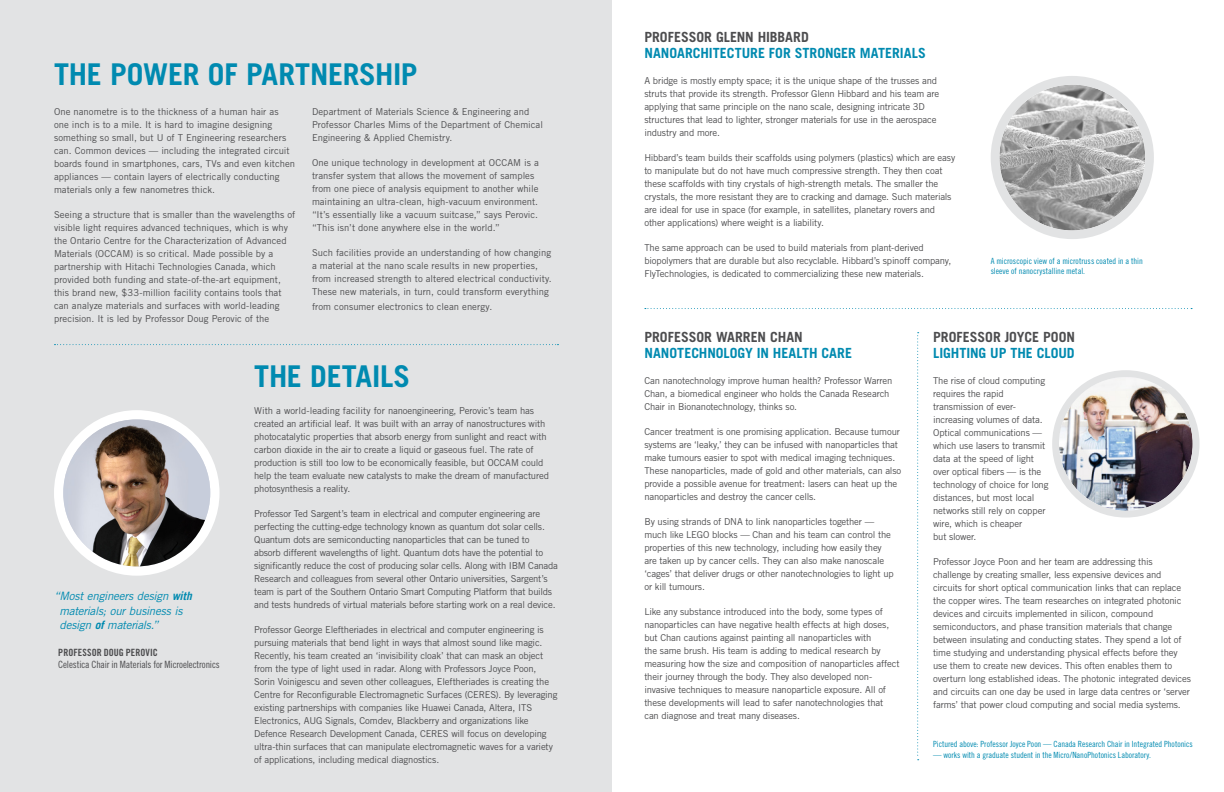
<style>
.page{position:relative;width:1224px;height:792px;background:#fff}
.page>*{position:absolute;margin:0;border:0;box-sizing:border-box;transform-origin:0 0}
.inside-header1_blue{font:700 30px "Trade Gothic LT Std";letter-spacing:-.01em;color:#008ab0}
.inside-header_blue{font:700 14px/16px "Trade Gothic LT Std";color:#008ab0}
.inside-header_blue-2{font:700 14px/16px "Trade Gothic LT Std";letter-spacing:-.005em;color:#4d4d4f}
.quote{font:italic 11.5px/14.5px "Trade Gothic LT Std";letter-spacing:-.02em;color:#008ab0}
.quote-name{font:10px/12px "Trade Gothic LT Std Cn 18";letter-spacing:-.015em;color:#4d4d4f}
.Text{font:9.5px/13px "Trade Gothic LT Std";letter-spacing:-.015em;color:#4d4d4f}
.Text-2{font:9.5px/13px "Trade Gothic LT Std";letter-spacing:.005em;color:#4d4d4f}
.t1{font:8.5px/10.5px "Trade Gothic LT Std Cn 18";color:#008ab0}
.s1{font-weight:700}
.s2{font-family:"Trade Gothic LT Std Bd Cn 20"}
.s3{color:#4d4d4f}
.s4{color:#008ab0}
</style>
<div class="page">
<div style="left:0;top:0;width:612px;height:792px;background:#e2e3e4"></div>
<div style="left:54px;top:410px;width:166px;height:166px;background:#fff;border-radius:50%"></div>
<img style="left:63px;top:419px;width:147px;height:147px;border-radius:73px">
<svg style="left:645px;top:308px;width:547px;height:1px"></svg>
<svg style="left:54px;top:344px;width:505px;height:1px"></svg>
<svg style="left:917px;top:332px;width:2px;height:428px"></svg>
<img style="left:999px;top:85px;width:146px;height:145px;border-radius:73px">
<div style="left:991px;top:76px;width:163px;height:163px;border:9px solid #e2e3e4;border-radius:50%"></div>
<img style="left:1059px;top:377px;width:134px;height:134px;border-radius:67px">
<div style="left:1052px;top:370px;width:148px;height:148px;border:7px solid #e2e3e4;border-radius:50%"></div>
<h1 class="inside-header1_blue" style="left:54px;top:56px;width:365px">THE POWER OF PARTNERSHIP</h1>
<p class="Text" style="left:54px;top:106px;width:243px">One nanometre is to the thickness of a human hair as one inch is to a mile. It is hard to imagine designing something so small, but U of T Engineering researchers can. Common devices — including the integrated circuit boards found in smartphones, cars, TVs and even kitchen appliances — contain layers of electrically conducting materials only a few nanometres thick.</p>
<p class="Text" style="left:54px;top:209px;width:243px">Seeing a structure that is smaller than the wavelengths of visible light requires advanced techniques, which is why the Ontario Centre for the Characterization of Advanced Materials (OCCAM) is so critical. Made possible by a partnership with Hitachi Technologies Canada, which provided both funding and state-of-the-art equipment, this brand new, $33-million facility contains tools that can analyze materials and surfaces with world-leading precision. It is led by Professor Doug Perovic of the</p>
<p class="Text" style="left:312px;top:106px;width:232px">Department of Materials Science &amp; Engineering and<br>Professor Charles Mims of the Department of Chemical<br>Engineering &amp; Applied Chemistry.</p>
<p class="Text" style="left:312px;top:157px;width:228px">One unique technology in development at OCCAM is a transfer system that allows the movement of samples from one piece of analysis equipment to another while maintaining an ultra-clean, high-vacuum environment. “It’s essentially like a vacuum suitcase,” says Perovic. “This isn’t done anywhere else in the world.”</p>
<p class="Text-2" style="left:312px;top:247px;width:241px">Such facilities provide an understanding of how changing a material at the nano scale results in new properties, from increased strength to altered electrical conductivity.<br>These new materials, in turn, could transform everything</p>
<p class="Text-2" style="left:312px;top:300px;width:182px">from consumer electronics to clean energy.</p>
<h3 class="quote" style="left:60px;top:589px;width:134px;text-indent:-6px">“Most engineers design <span class="s1">with </span>materials; our business is design <span class="s1">of</span> materials.”</h3>
<h3 class="quote-name" style="left:58px;top:646px;width:163px"><span class="s2">PROFESSOR DOUG PEROVIC<br></span>Celestica Chair in Materials for Microelectronics</h3>
<h1 class="inside-header1_blue" style="left:254px;top:358px;width:158px">THE DETAILS</h1>
<p class="Text" style="left:254px;top:404px;width:296px">With a world-leading facility for nanoengineering, Perovic’s team has created an artificial leaf. It was built with an array of nanostructures with photocatalytic properties that absorb energy from sunlight and react with carbon dioxide in the air to create a liquid or gaseous fuel. The rate of production is still too low to be economically feasible, but OCCAM could help the team evaluate new catalysts to make the dream of manufactured photosynthesis a reality.</p>
<p class="Text" style="left:254px;top:507px;width:305px">Professor Ted Sargent’s team in electrical and computer engineering are perfecting the cutting-edge technology known as quantum dot solar cells.<br>Quantum dots are semiconducting nanoparticles that can be tuned to absorb different wavelengths of light. Quantum dots have the potential to significantly reduce the cost of producing solar cells. Along with IBM Canada Research and colleagues from several other Ontario universities, Sargent’s team is part of the Southern Ontario Smart Computing Platform that builds and tests hundreds of virtual materials before starting work on a real device.</p>
<p class="Text" style="left:254px;top:623px;width:305px">Professor George Eleftheriades in electrical and computer engineering is pursuing materials that bend light in ways that almost sound like magic.<br>Recently, his team created an ‘invisibility cloak’ that can mask an object from the type of light used in radar. Along with Professors Joyce Poon, Sorin Voinigescu and seven other colleagues, Eleftheriades is creating the Centre for Reconfigurable Electromagnetic Surfaces (CERES). By leveraging existing partnerships with companies like Huawei Canada, Altera, ITS Electronics, AUG Signals, Comdev, Blackberry and organizations like Defence Research Development Canada, CERES will focus on developing ultra-thin surfaces that can manipulate electromagnetic waves for a variety of applications, including medical diagnostics.</p>
<p class="inside-header_blue" style="left:644px;top:29px;width:283px"><span class="s3">PROFESSOR GLENN HIBBARD<br></span>NANOARCHITECTURE FOR STRONGER MATERIALS</p>
<p class="Text" style="left:644px;top:74px;width:296px">A bridge is mostly empty space; it is the unique shape of the trusses and struts that provide its strength. Professor Glenn Hibbard and his team are applying that same principle on the nano scale, designing intricate 3D structures that lead to lighter, stronger materials for use in the aerospace industry and more.</p>
<p class="Text" style="left:644px;top:151px;width:312px">Hibbard’s team builds their scaffolds using polymers (plastics) which are easy to manipulate but do not have much compressive strength. They then coat these scaffolds with tiny crystals of high-strength metals. The smaller the crystals, the more resistant they are to cracking and damage. Such materials are ideal for use in space (for example, in satellites, planetary rovers and other applications) where weight is a liability.</p>
<p class="Text" style="left:644px;top:241px;width:308px">The same approach can be used to build materials from plant-derived biopolymers that are durable but also recyclable. Hibbard’s spinoff company,<br>FlyTechnologies, is dedicated to commercializing these new materials.</p>
<p class="t1" style="left:991px;top:255px;width:154px">A microscopic view of a microtruss coated in a thin sleeve of nanocrystalline metal.</p>
<p class="inside-header_blue" style="left:644px;top:329px;width:209px"><span class="s3">PROFESSOR WARREN CHAN<br></span>NANOTECHNOLOGY IN HEALTH CARE</p>
<p class="Text" style="left:644px;top:374px;width:250px">Can nanotechnology improve human health? Professor Warren<br>Chan, a biomedical engineer who holds the Canada Research<br>Chair in Bionanotechnology, thinks so.</p>
<p class="Text" style="left:644px;top:425px;width:258px">Cancer treatment is one promising application. Because tumour systems are ‘leaky,’ they can be infused with nanoparticles that make tumours easier to spot with medical imaging techniques.<br>These nanoparticles, made of gold and other materials, can also provide a possible avenue for treatment: lasers can heat up the nanoparticles and destroy the cancer cells.</p>
<p class="Text" style="left:644px;top:515px;width:251px">By using strands of DNA to link nanoparticles together — much like LEGO blocks — Chan and his team can control the properties of this new technology, including how easily they are taken up by cancer cells. They can also make nanoscale ‘cages’ that deliver drugs or other nanotechnologies to light up or kill tumours.</p>
<p class="Text" style="left:644px;top:605px;width:257px">Like any substance introduced into the body, some types of nanoparticles can have negative health effects at high doses, but Chan cautions against painting all nanoparticles with<br>the same brush. His team is adding to medical research by measuring how the size and composition of nanoparticles affect their journey through the body. They also developed non&shy;invasive techniques to measure nanoparticle exposure. All of these developments will lead to safer nanotechnologies that can diagnose and treat many diseases.</p>
<p class="inside-header_blue-2" style="left:933px;top:329px;width:143px">PROFESSOR JOYCE POON<br><span class="s4">LIGHTING UP THE CLOUD</span></p>
<p class="Text" style="left:933px;top:374px;width:117px">The rise of cloud computing requires the rapid transmission of ever&shy;increasing volumes of data.<br>Optical communications — which use lasers to transmit data at the speed of light over optical fibers — is the technology of choice for long distances, but most local networks still rely on copper wire, which is cheaper<br>but slower.</p>
<p class="Text" style="left:933px;top:555px;width:260px">Professor Joyce Poon and her team are addressing this challenge by creating smaller, less expensive devices and circuits for short optical communication links that can replace the copper wires. The team researches on integrated photonic devices and circuits implemented in silicon, compound semiconductors, and phase transition materials that change between insulating and conducting states. They spend a lot of time studying and understanding physical effects before they use them to create new devices. This often enables them to overturn long established ideas. The photonic integrated devices and circuits can one day be used in large data centres or ‘server farms’ that power cloud computing and social media systems.</p>
<p class="t1" style="left:933px;top:739px;width:261px">Pictured above: Professor Joyce Poon — Canada Research Chair in Integrated Photonics</p>
<p class="t1" style="left:933px;top:750px;width:220px">— works with a graduate student in the Micro/NanoPhotonics Laboratory.</p>
</div>
